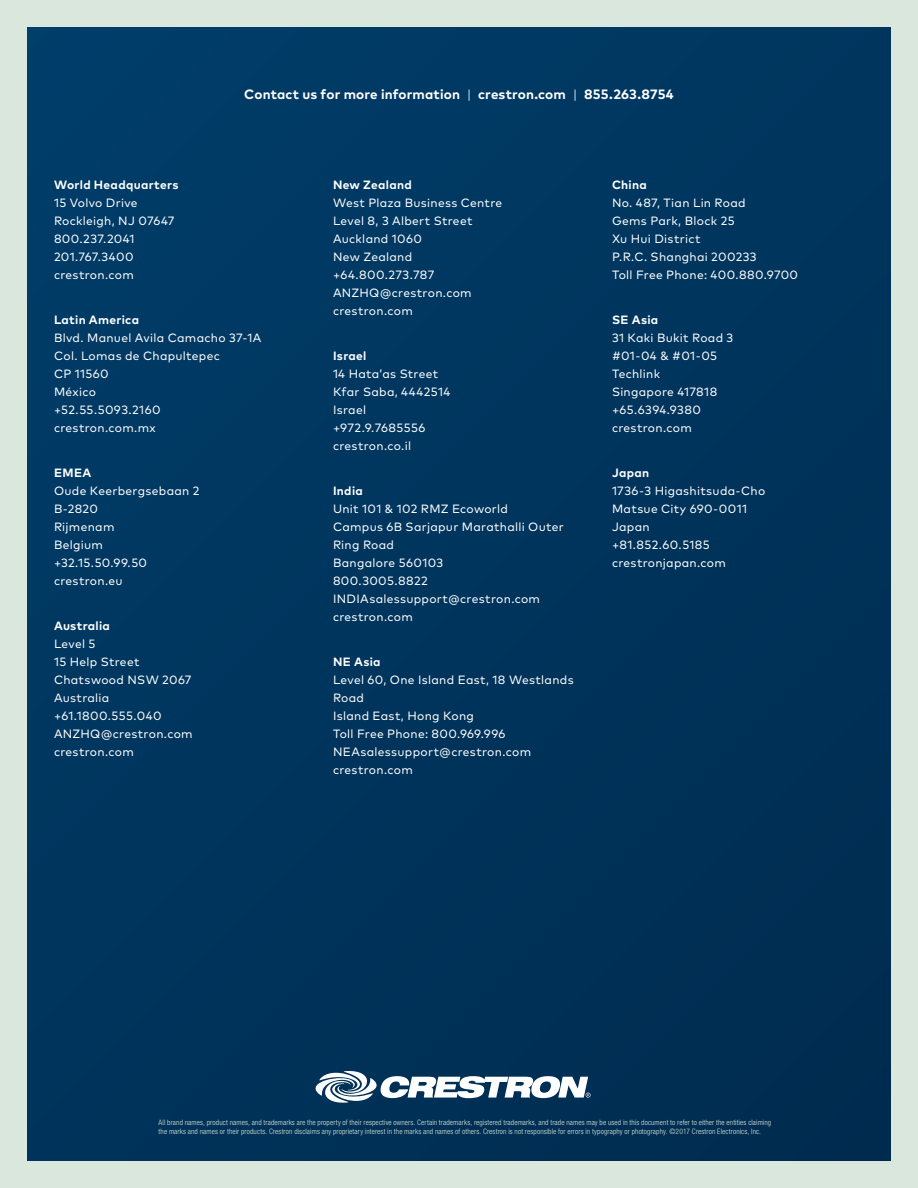
<style>
.page{position:relative;width:918px;height:1188px;background:#d9e7dc}
.page>*{position:absolute;margin:0;border:0;box-sizing:border-box;transform-origin:0 0}
.t1{font:700 13.5px "Mark Pro";letter-spacing:.01em;color:#fff}
.t2{font:12px/18px "Mark Pro";letter-spacing:.025em;color:#fff}
.t3{font:700 12px "Mark Pro";letter-spacing:.025em;color:#fff}
.t4{font:300 condensed 7.5px/9px "Helvetica Neue LT Std";letter-spacing:.015em;color:#d9e7dc}
.s1{font-weight:300}
</style>
<div class="page">
<div style="left:27px;top:27px;width:864px;height:1134px;background:#00355d"></div>
<svg style="left:316px;top:1071px;width:275px;height:32px"></svg>
<p class="t1" style="left:244px;top:84px;width:431px">Contact us for more information <span class="s1">|</span> crestron.com <span class="s1">|</span> 855.263.8754</p>
<p class="t3" style="left:54px;top:176px;width:126px">World Headquarters</p>
<p class="t2" style="left:54px;top:193px;width:122px">15 Volvo Drive<br>Rockleigh, NJ 07647<br>800.237.2041<br>201.767.3400 crestron.com</p>
<p class="t3" style="left:54px;top:311px;width:87px">Latin America</p>
<p class="t2" style="left:54px;top:328px;width:209px">Blvd. Manuel Avila Camacho 37-1A<br>Col. Lomas de Chapultepec<br>CP 11560<br>México<br>+52.55.5093.2160 crestron.com.mx</p>
<p class="t3" style="left:54px;top:464px;width:39px">EMEA</p>
<p class="t2" style="left:54px;top:481px;width:147px">Oude Keerbergsebaan 2<br>B-2820<br>Rijmenam<br>Belgium<br>+32.15.50.99.50 crestron.eu</p>
<p class="t3" style="left:54px;top:617px;width:57px">Australia</p>
<p class="t2" style="left:54px;top:634px;width:140px">Level 5<br>15 Help Street<br>Chatswood NSW 2067<br>Australia +61.1800.555.040<br>ANZHQ@crestron.com crestron.com</p>
<p class="t3" style="left:333px;top:176px;width:80px">New Zealand</p>
<p class="t2" style="left:333px;top:193px;width:171px">West Plaza Business Centre<br>Level 8, 3 Albert Street<br>Auckland 1060<br>New Zealand +64.800.273.787<br>ANZHQ@crestron.com crestron.com</p>
<p class="t3" style="left:333px;top:347px;width:35px">Israel</p>
<p class="t2" style="left:333px;top:364px;width:119px">14 Hata’as Street<br>Kfar Saba, 4442514<br>Israel +972.9.7685556 crestron.co.il</p>
<p class="t3" style="left:333px;top:482px;width:31px">India</p>
<p class="t2" style="left:333px;top:499px;width:232px">Unit 101 &amp; 102 RMZ Ecoworld<br>Campus 6B Sarjapur Marathalli Outer<br>Ring Road<br>Bangalore 560103<br>800.3005.8822<br>INDIAsalessupport@crestron.com crestron.com</p>
<p class="t3" style="left:333px;top:653px;width:49px">NE Asia</p>
<p class="t2" style="left:333px;top:670px;width:242px">Level 60, One Island East, 18 Westlands<br>Road<br>Island East, Hong Kong<br>Toll Free Phone: 800.969.996<br>NEAsalessupport@crestron.com crestron.com</p>
<p class="t3" style="left:612px;top:176px;width:36px">China</p>
<p class="t2" style="left:612px;top:193px;width:188px">No. 487, Tian Lin Road<br>Gems Park, Block 25<br>Xu Hui District<br>P.R.C. Shanghai 200233<br>Toll Free Phone: 400.880.9700</p>
<p class="t3" style="left:612px;top:311px;width:48px">SE Asia</p>
<p class="t2" style="left:612px;top:328px;width:123px">31 Kaki Bukit Road 3 #01-04 &amp; #01-05<br>Techlink<br>Singapore 417818 +65.6394.9380 crestron.com</p>
<p class="t3" style="left:612px;top:464px;width:39px">Japan</p>
<p class="t2" style="left:612px;top:481px;width:155px">1736-3 Higashitsuda-Cho<br>Matsue City 690-0011<br>Japan<br>+81.852.60.5185 crestronjapan.com</p>
<p class="t4" style="left:159px;top:1118px;width:614px">All brand names, product names, and trademarks are the property of their respective owners. Certain trademarks, registered trademarks, and trade names may be used in this document to refer to either the entities claiming the marks and names or their products. Crestron disclaims any proprietary interest in the marks and names of others. Crestron is not responsible for errors in typography or photography. ©2017 Crestron Electronics, Inc.</p>
</div>
